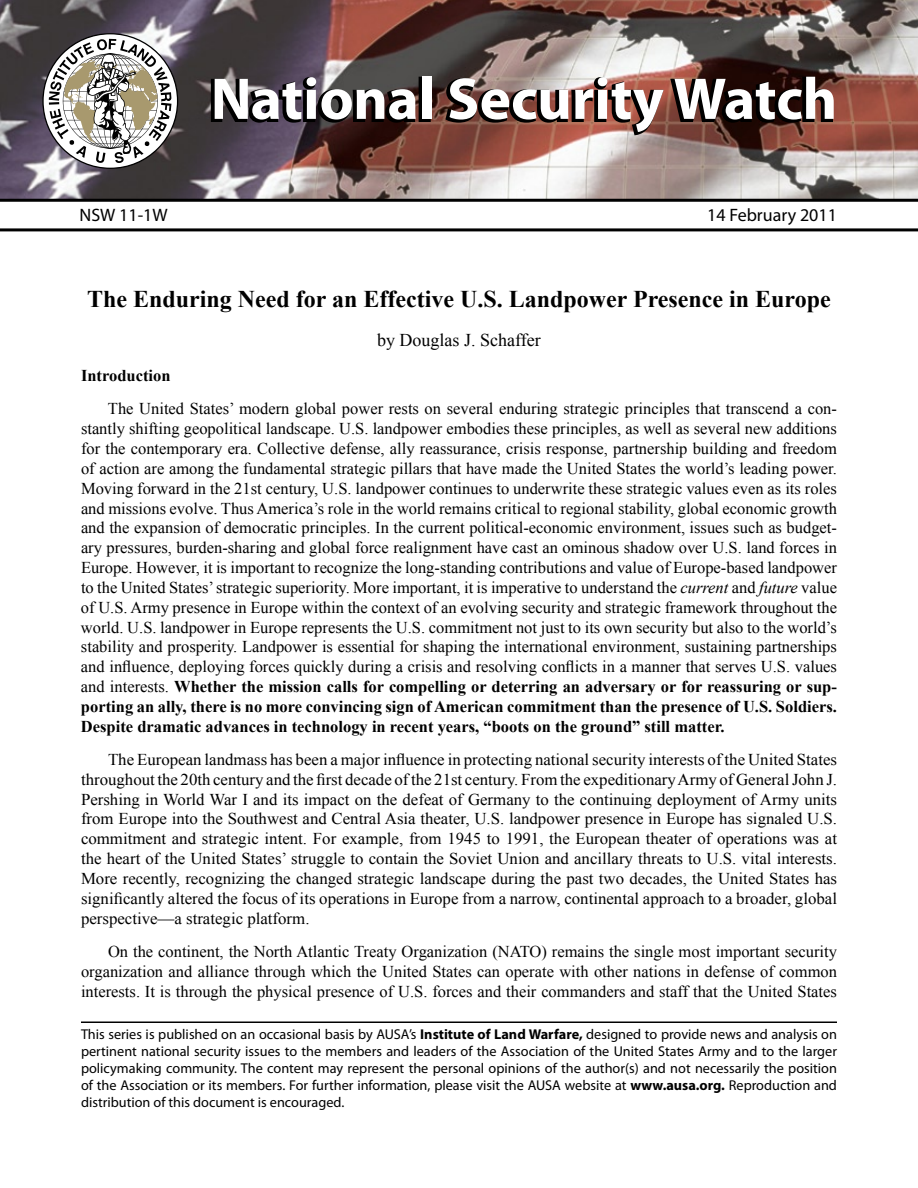
<style>
.page{position:relative;width:918px;height:1188px;background:#fff}
.page>*{position:absolute;margin:0;border:0;box-sizing:border-box;transform-origin:0 0}
.t1{font:700 59.4px "Myriad Pro";color:#fff}
.t2{font:700 24px "Times New Roman";color:#000}
.t3{font:18px "Myriad Pro";color:#000}
.t4{font:18px "Times New Roman";color:#000}
.t5{font:16.5px/19.8px "Times New Roman";color:#000;text-align:justify}
.t6{font:700 16.5px "Times New Roman";color:#000}
.t7{font:14.25px/17.1px "Myriad Pro";color:#000;text-align:justify}
.s1{font-style:italic}
.s2{font-weight:700}
</style>
<div class="page">
<img style="left:0;top:0;width:918px;height:199px">
<hr style="left:81px;top:1022px;width:756px;height:1px;background:#000">
<hr style="left:0;top:228px;width:918px;height:3px;background:#000">
<hr style="left:0;top:199px;width:918px;height:3px;background:#000">
<svg style="left:209px;top:76px;width:208px;height:49px;background:#393236"></svg>
<div style="left:419px;top:77px;width:12px;height:45px;border:3px solid #000"></div>
<svg style="left:443px;top:75px;width:392px;height:62px;background:#5f3931"></svg>
<svg style="left:42px;top:33px;width:136px;height:136px"></svg>
<h1 class="t1" style="left:211px;top:60px;width:628px">National Security Watch</h1>
<p class="t3" style="left:80px;top:204px;width:90px">NSW 11-1W</p>
<p class="t3" style="left:707px;top:204px;width:131px">14 February 2011</p>
<h2 class="t2" style="left:87px;top:282px;width:745px">The Enduring Need for an Effective U.S. Landpower Presence in Europe</h2>
<p class="t4" style="left:377px;top:328px;width:165px">by Douglas J. Schaffer</p>
<p class="t6" style="left:81px;top:364px;width:91px">Introduction</p>
<p class="t5" style="left:81px;top:399px;width:758px;text-indent:27px">The United States’ modern global power rests on several enduring strategic principles that transcend a con&shy;stantly shifting geopolitical landscape. U.S. landpower embodies these principles, as well as several new additions for the contemporary era. Collective defense, ally reassurance, crisis response, partnership building and freedom of action are among the fundamental strategic pillars that have made the United States the world’s leading power.<br>Moving forward in the 21st century, U.S. landpower continues to underwrite these strategic values even as its roles and missions evolve. Thus America’s role in the world remains critical to regional stability, global economic growth and the expansion of democratic principles. In the current political-economic environment, issues such as budget&shy;ary pressures, burden-sharing and global force realignment have cast an ominous shadow over U.S. land forces in Europe. However, it is important to recognize the long-standing contributions and value of Europe-based landpower to the United States’ strategic superiority. More important, it is imperative to understand the <span class="s1">current</span> and <span class="s1">future</span> value of U.S. Army presence in Europe within the context of an evolving security and strategic framework throughout the world. U.S. landpower in Europe represents the U.S. commitment not just to its own security but also to the world’s stability and prosperity. Landpower is essential for shaping the international environment, sustaining partnerships and influence, deploying forces quickly during a crisis and resolving conflicts in a manner that serves U.S. values and interests. <span class="s2">Whether the mission calls for compelling or deterring an adversary or for reassuring or sup&shy;porting an ally, there is no more convincing sign of American commitment than the presence of U.S. Soldiers.<br>Despite dramatic advances in technology in recent years, “boots on the ground” still matter.</span></p>
<p class="t5" style="left:81px;top:749px;width:758px;text-indent:27px">The European landmass has been a major influence in protecting national security interests of the United States throughout the 20th century and the first decade of the 21st century. From the expeditionary Army of General John J.<br>Pershing in World War I and its impact on the defeat of Germany to the continuing deployment of Army units from Europe into the Southwest and Central Asia theater, U.S. landpower presence in Europe has signaled U.S. commitment and strategic intent. For example, from 1945 to 1991, the European theater of operations was at the heart of the United States’ struggle to contain the Soviet Union and ancillary threats to U.S. vital interests.<br>More recently, recognizing the changed strategic landscape during the past two decades, the United States has significantly altered the focus of its operations in Europe from a narrow, continental approach to a broader, global perspective—a strategic platform.</p>
<p class="t5" style="left:81px;top:941px;width:758px;text-indent:27px">On the continent, the North Atlantic Treaty Organization (NATO) remains the single most important security organization and alliance through which the United States can operate with other nations in defense of common interests. It is through the physical presence of U.S. forces and their commanders and staff that the United States</p>
<p class="t7" style="left:81px;top:1025px;width:758px">This series is published on an occasional basis by AUSA’s <span class="s2">Institute of Land Warfare,</span> designed to provide news and analysis on pertinent national security issues to the members and leaders of the Association of the United States Army and to the larger policymaking community. The content may represent the personal opinions of the author(s) and not necessarily the position of the Association or its members. For further information, please visit the AUSA website at <span class="s2">www.ausa.org.</span> Reproduction and distribution of this document is encouraged.</p>
</div>
